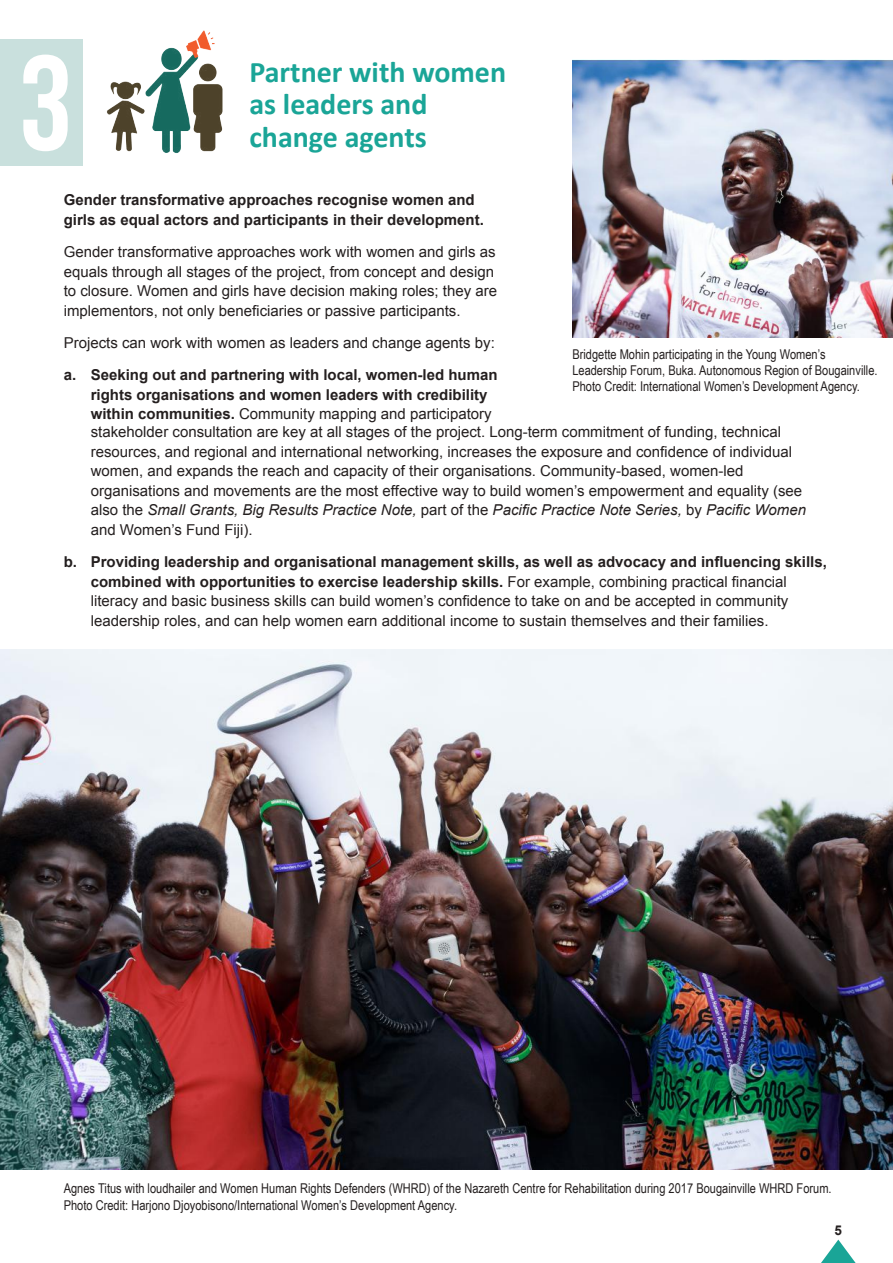
<style>
.page{position:relative;width:893px;height:1263px;background:#fff}
.page>*{position:absolute;margin:0;border:0;box-sizing:border-box;transform-origin:0 0}
.t1{font:700 135px "Bebas Neue";color:#fff}
.t2{font:700 30px/32.4px "Calibri";color:#1aa597}
.t3{font:15px/19.5px "Arial";color:#241f1f}
.t4{font:700 15px/19.5px "Arial";color:#241f1f}
.t5{font:13.5px/16.4px "Arial Narrow";color:#241f1f}
.t6{font:700 13.5px "Arial";color:#241f1f}
.s1{font-weight:400}
.s2{font-style:italic}
.s3{font-weight:700}
</style>
<div class="page">
<img style="left:573px;top:60px;width:320px;height:277px">
<div style="left:0;top:39px;width:82px;height:127px;background:#c9e0dd"></div>
<img style="left:107px;top:30px;width:116px;height:123px">
<img style="left:0;top:650px;width:893px;height:519px">
<svg style="left:821px;top:1239px;width:35px;height:24px"></svg>
<h1 class="t1" style="left:19px;top:29px;width:55px">3</h1>
<h2 class="t2" style="left:249px;top:55px;width:258px">Partner with women as leaders and change agents</h2>
<p class="t4" style="left:64px;top:191px;width:422px">Gender transformative approaches recognise women and girls as equal actors and participants in their development.</p>
<p class="t3" style="left:64px;top:242px;width:435px">Gender transformative approaches work with women and girls as equals through all stages of the project, from concept and design to closure. Women and girls have decision making roles; they are implementors, not only beneficiaries or passive participants.</p>
<p class="t3" style="left:64px;top:333px;width:433px">Projects can work with women as leaders and change agents by:</p>
<p class="t4" style="left:91px;top:365px;width:408px;text-indent:-27px">a. Seeking out and partnering with local, women-led human rights organisations and women leaders with credibility within communities. <span class="s1">Community mapping and participatory</span></p>
<p class="t5" style="left:572px;top:345px;width:307px">Bridgette Mohin participating in the Young Women’s<br>Leadership Forum, Buka. Autonomous Region of Bougainville.<br>Photo Credit: International Women’s Development Agency.</p>
<p class="t3" style="left:91px;top:422px;width:717px">stakeholder consultation are key at all stages of the project. Long-term commitment of funding, technical resources, and regional and international networking, increases the exposure and confidence of individual women, and expands the reach and capacity of their organisations. Community-based, women-led organisations and movements are the most effective way to build women’s empowerment and equality (see also the <span class="s2">Small Grants, Big Results Practice Note,</span> part of the <span class="s2">Pacific Practice Note Series,</span> by <span class="s2">Pacific Women </span>and Women’s Fund Fiji).</p>
<p class="t3" style="left:91px;top:552px;width:738px;text-indent:-27px"><span class="s3">b. Providing leadership and organisational management skills, as well as advocacy and influencing skills, combined with opportunities to exercise leadership skills.</span> For example, combining practical financial literacy and basic business skills can build women’s confidence to take on and be accepted in community leadership roles, and can help women earn additional income to sustain themselves and their families.</p>
<p class="t5" style="left:64px;top:1180px;width:769px">Agnes Titus with loudhailer and Women Human Rights Defenders (WHRD) of the Nazareth Centre for Rehabilitation during 2017 Bougainville WHRD Forum.<br>Photo Credit: Harjono Djoyobisono/International Women’s Development Agency.</p>
<p class="t6" style="left:834px;top:1221px;width:9px">5</p>
</div>
